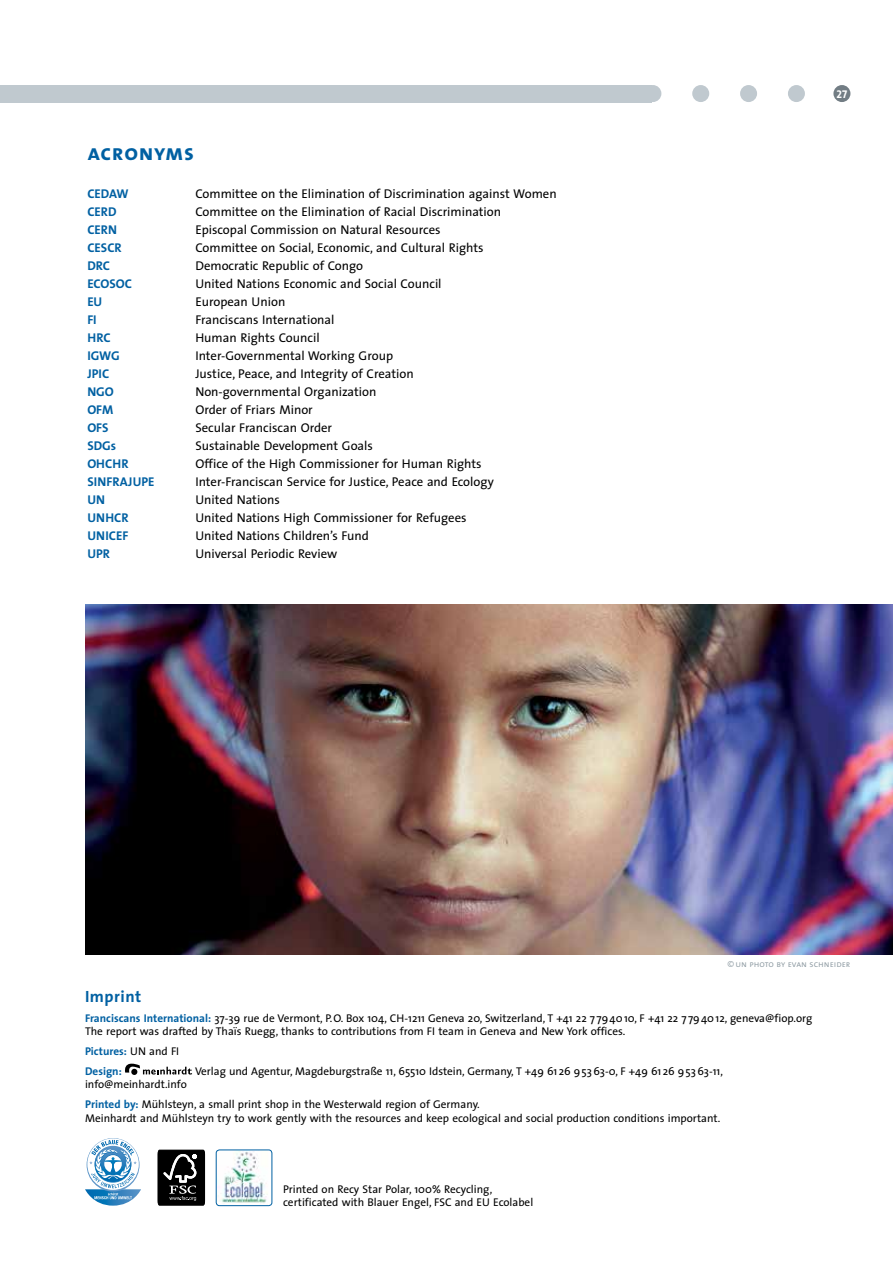
<style>
.page{position:relative;width:893px;height:1263px;background:#fff}
.page>*{position:absolute;margin:0;border:0;box-sizing:border-box;transform-origin:0 0}
.fi_H1{font:22.5px "The Sans Bold Caps";letter-spacing:.03em;color:#0060a2}
.fi_fließtext{font:700 16.35px "The Sans";letter-spacing:.03em;color:#0060a2}
.fi_fließtext-2{font:12.75px "The Sans";color:#000}
.fi_fließtext-3{font:700 12.75px "The Sans";color:#0060a2}
.fi_fließtext-4{font:11.25px/13.5px "The Sans";color:#000}
.fi_fließtext-5{font:700 11.25px "The Sans";color:#0060a2}
.t1{font:11.25px "The Sans Bold Caps";color:#fff}
.bildnachweis{font:9px "The Sans Semi Light Caps";color:#8c99a1}
.s1{font-weight:700;color:#0060a2}
.s2{font-weight:400;color:#000}
</style>
<div class="page">
<div style="left:833px;top:85px;width:17px;height:17px;background:#727d84;border-radius:50%"></div>
<div style="left:788px;top:85px;width:17px;height:17px;background:#c0c9cf;border-radius:50%"></div>
<div style="left:740px;top:85px;width:17px;height:17px;background:#c0c9cf;border-radius:50%"></div>
<div style="left:692px;top:85px;width:17px;height:17px;background:#c0c9cf;border-radius:50%"></div>
<div style="left:644px;top:85px;width:17px;height:17px;background:#c0c9cf;border-radius:50%"></div>
<svg style="left:125px;top:1063px;width:67px;height:11px"></svg>
<div style="left:0;top:85px;width:652px;height:17px;background:#c0c9cf"></div>
<img style="left:85px;top:604px;width:808px;height:350px">
<svg style="left:157px;top:1149px;width:49px;height:57px;background:#2e2e2e"></svg>
<svg style="left:85px;top:1140px;width:56px;height:66px"></svg>
<img style="left:216px;top:1150px;width:56px;height:56px">
<div style="left:216px;top:1149px;width:56px;height:57px;border:1px solid #0060a2;border-radius:3px"></div>
<p class="fi_H1" style="left:87px;top:134px;width:108px">acronyms</p>
<p class="fi_fließtext-3" style="left:87px;top:183px;width:43px">CEDAW</p>
<p class="fi_fließtext-2" style="left:195px;top:183px;width:363px">Committee on the Elimination of Discrimination against Women</p>
<p class="fi_fließtext-3" style="left:87px;top:201px;width:31px">CERD</p>
<p class="fi_fließtext-2" style="left:195px;top:201px;width:307px">Committee on the Elimination of Racial Discrimination</p>
<p class="fi_fließtext-3" style="left:87px;top:219px;width:31px">CERN</p>
<p class="fi_fließtext-2" style="left:195px;top:219px;width:247px">Episcopal Commission on Natural Resources</p>
<p class="fi_fließtext-3" style="left:87px;top:237px;width:36px">CESCR</p>
<p class="fi_fließtext-2" style="left:195px;top:237px;width:290px">Committee on Social, Economic, and Cultural Rights</p>
<p class="fi_fließtext-3" style="left:87px;top:255px;width:24px">DRC</p>
<p class="fi_fließtext-2" style="left:195px;top:255px;width:169px">Democratic Republic of Congo</p>
<p class="fi_fließtext-3" style="left:87px;top:273px;width:46px">ECOSOC</p>
<p class="fi_fließtext-2" style="left:195px;top:273px;width:248px">United Nations Economic and Social Council</p>
<p class="fi_fließtext-3" style="left:87px;top:291px;width:16px">EU</p>
<p class="fi_fließtext-2" style="left:195px;top:291px;width:91px">European Union</p>
<p class="fi_fließtext-3" style="left:87px;top:309px;width:11px">FI</p>
<p class="fi_fließtext-2" style="left:195px;top:309px;width:141px">Franciscans International</p>
<p class="fi_fließtext-3" style="left:87px;top:327px;width:25px">HRC</p>
<p class="fi_fließtext-2" style="left:195px;top:327px;width:126px">Human Rights Council</p>
<p class="fi_fließtext-3" style="left:87px;top:345px;width:34px">IGWG</p>
<p class="fi_fließtext-2" style="left:195px;top:345px;width:199px">Inter-Governmental Working Group</p>
<p class="fi_fließtext-3" style="left:87px;top:363px;width:23px">JPIC</p>
<p class="fi_fließtext-2" style="left:195px;top:363px;width:220px">Justice, Peace, and Integrity of Creation</p>
<p class="fi_fließtext-3" style="left:87px;top:381px;width:28px">NGO</p>
<p class="fi_fließtext-2" style="left:195px;top:381px;width:183px">Non-governmental Organization</p>
<p class="fi_fließtext-3" style="left:87px;top:399px;width:27px">OFM</p>
<p class="fi_fließtext-2" style="left:195px;top:399px;width:119px">Order of Friars Minor</p>
<p class="fi_fließtext-3" style="left:87px;top:417px;width:23px">OFS</p>
<p class="fi_fließtext-2" style="left:195px;top:417px;width:138px">Secular Franciscan Order</p>
<p class="fi_fließtext-3" style="left:87px;top:435px;width:30px">SDGs</p>
<p class="fi_fließtext-2" style="left:195px;top:435px;width:179px">Sustainable Development Goals</p>
<p class="fi_fließtext-3" style="left:87px;top:453px;width:43px">OHCHR</p>
<p class="fi_fließtext-2" style="left:195px;top:453px;width:288px">Office of the High Commissioner for Human Rights</p>
<p class="fi_fließtext-3" style="left:87px;top:471px;width:69px">SINFRAJUPE</p>
<p class="fi_fließtext-2" style="left:195px;top:471px;width:300px">Inter-Franciscan Service for Justice, Peace and Ecology</p>
<p class="fi_fließtext-3" style="left:87px;top:489px;width:19px">UN</p>
<p class="fi_fließtext-2" style="left:195px;top:489px;width:86px">United Nations</p>
<p class="fi_fließtext-3" style="left:87px;top:507px;width:43px">UNHCR</p>
<p class="fi_fließtext-2" style="left:195px;top:507px;width:273px">United Nations High Commissioner for Refugees</p>
<p class="fi_fließtext-3" style="left:87px;top:525px;width:42px">UNICEF</p>
<p class="fi_fließtext-2" style="left:195px;top:525px;width:175px">United Nations Children’s Fund</p>
<p class="fi_fließtext-3" style="left:87px;top:543px;width:24px">UPR</p>
<p class="fi_fließtext-2" style="left:195px;top:543px;width:143px">Universal Periodic Review</p>
<p class="t1" style="left:837px;top:84px;width:12px">27</p>
<p class="bildnachweis" style="left:727px;top:956px;width:124px">© un photo by evan schneider</p>
<p class="fi_fließtext" style="left:85px;top:983px;width:58px">Imprint</p>
<p class="fi_fließtext-4" style="left:85px;top:1011px;width:729px"><span class="s1">Franciscans International:</span> 37-39 rue de Vermont, P.O. Box 104, CH-1211 Geneva 20, Switzerland, T +41 22 7 794010, F +41 22 7 794012, geneva@fiop.org<br>The report was drafted by Thaïs Ruegg, thanks to contributions from FI team in Geneva and New York offices.</p>
<p class="fi_fließtext-5" style="left:85px;top:1042px;width:96px">Pictures: <span class="s2">UN and FI</span></p>
<p class="fi_fließtext-5" style="left:85px;top:1062px;width:38px">Design:</p>
<p class="fi_fließtext-4" style="left:195px;top:1064px;width:529px">Verlag und Agentur, Magdeburgstraße 11, 65510 Idstein, Germany, T +49 6126 95363-0, F +49 6126 95363-11,</p>
<p class="fi_fließtext-4" style="left:85px;top:1077px;width:103px">info@meinhardt.info</p>
<p class="fi_fließtext-4" style="left:85px;top:1097px;width:637px"><span class="s1">Printed by:</span> Mühlsteyn, a small print shop in the Westerwald region of Germany.<br>Meinhardt and Mühlsteyn try to work gently with the resources and keep ecological and social production conditions important.</p>
<p class="fi_fließtext-4" style="left:283px;top:1182px;width:252px">Printed on Recy Star Polar, 100% Recycling, certificated with Blauer Engel, FSC and EU Ecolabel</p>
</div>
